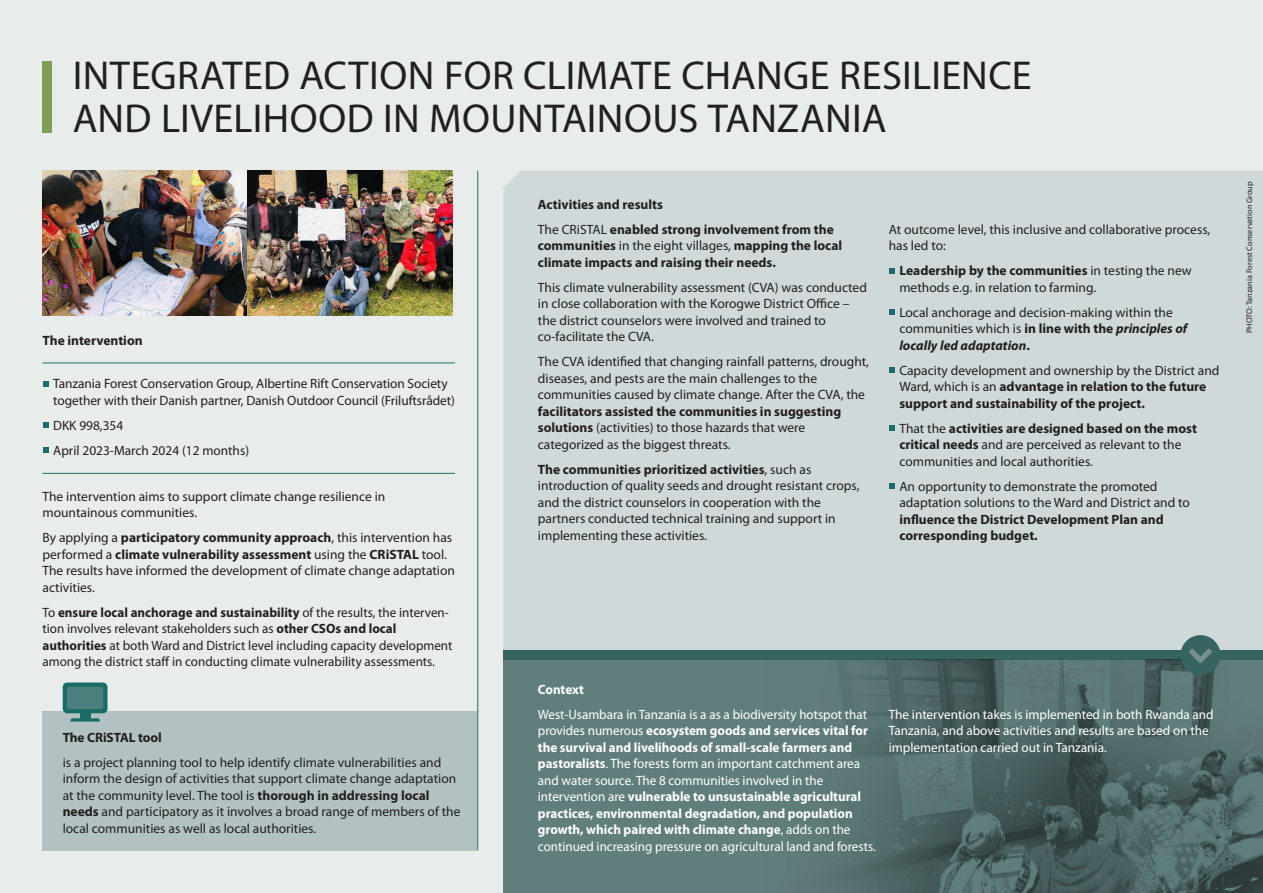
<style>
.page{position:relative;width:1263px;height:893px;background:#e8edec}
.page>*{position:absolute;margin:0;border:0;box-sizing:border-box;transform-origin:0 0}
.t1{font:40.5px/43.5px "Myriad Pro";letter-spacing:.01em;color:#231f20}
.t2{font:13.5px/16.5px "Myriad Pro";color:#231f20}
.t3{font:13.5px/16.5px "Myriad Pro";color:#fff}
.t4{font:700 13.5px/16.5px "Myriad Pro";color:#231f20}
.t5{font:700 13.5px "Myriad Pro";letter-spacing:-.005em;color:#fff}
.t6{font:8.25px "Myriad Pro";color:#231f20}
.s1{font-weight:700}
.s2{font-weight:400}
.s3{font-weight:700;font-style:italic}
</style>
<div class="page">
<div style="left:503px;top:171px;width:760px;height:479px;background:#cfd9d9"></div>
<div style="left:503px;top:660px;width:760px;height:233px;background:#607e7c"></div>
<div style="left:503px;top:650px;width:760px;height:10px;background:#376360"></div>
<hr style="left:477px;top:171px;width:1px;height:679px;background:#196c68">
<div style="left:43px;top:711px;width:434px;height:139px;background:#b2c2c2"></div>
<div style="left:43px;top:61px;width:9px;height:71px;background:#7d9f54"></div>
<img style="left:43px;top:171px;width:409px;height:144px">
<svg style="left:43px;top:381px;width:5px;height:6px"></svg>
<svg style="left:43px;top:422px;width:5px;height:6px"></svg>
<svg style="left:43px;top:447px;width:5px;height:6px"></svg>
<hr style="left:43px;top:362px;width:412px;height:1px;background:#196c68">
<hr style="left:43px;top:473px;width:412px;height:1px;background:#196c68">
<svg style="left:889px;top:268px;width:6px;height:6px"></svg>
<svg style="left:889px;top:309px;width:6px;height:6px"></svg>
<svg style="left:889px;top:367px;width:6px;height:6px"></svg>
<svg style="left:889px;top:425px;width:6px;height:6px"></svg>
<svg style="left:889px;top:483px;width:6px;height:6px"></svg>
<img style="left:832px;top:660px;width:431px;height:233px">
<div style="left:1180px;top:635px;width:40px;height:40px;background:#376360;border-radius:50%"></div>
<svg style="left:1189px;top:649px;width:23px;height:14px"></svg>
<div style="left:63px;top:682px;width:45px;height:31px;background:#196c68;border-radius:5px"></div>
<svg style="left:71px;top:718px;width:29px;height:4px"></svg>
<div style="left:80px;top:710px;width:10px;height:9px;background:#196c68"></div>
<div style="left:67px;top:687px;width:36px;height:22px;background:#4c807e;border-radius:2px"></div>
<h1 class="t1" style="left:73px;top:54px;width:960px">INTEGRATED ACTION FOR CLIMATE CHANGE RESILIENCE<br>AND LIVELIHOOD IN MOUNTAINOUS TANZANIA</h1>
<p class="t4" style="left:43px;top:332px;width:102px">The intervention</p>
<p class="t2" style="left:53px;top:376px;width:403px">Tanzania Forest Conservation Group, Albertine Rift Conservation Society together with their Danish partner, Danish Outdoor Council (Friluftsrådet)</p>
<p class="t2" style="left:53px;top:413px;width:197px;line-height:25px">DKK 998,354<br>April 2023-March 2024 (12 months)</p>
<p class="t2" style="left:43px;top:488px;width:344px">The intervention aims to support climate change resilience in mountainous communities.</p>
<p class="t2" style="left:43px;top:530px;width:414px">By applying a <span class="s1">participatory community approach</span>, this intervention has performed a <span class="s1">climate vulnerability assessment</span> using the <span class="s1">CRiSTAL</span> tool.<br>The results have informed the development of climate change adaptation activities.</p>
<p class="t2" style="left:43px;top:604px;width:411px">To <span class="s1">ensure local anchorage and sustainability</span> of the results, the interven&shy;tion involves relevant stakeholders such as <span class="s1">other CSOs and local authorities</span> at both Ward and District level including capacity development among the district staff in conducting climate vulnerability assessments.</p>
<p class="t4" style="left:63px;top:729px;width:101px">The CRiSTAL tool</p>
<p class="t2" style="left:63px;top:754px;width:399px">is a project planning tool to help identify climate vulnerabilities and inform the design of activities that support climate change adaptation at the community level. The tool is <span class="s1">thorough in addressing local needs</span> and participatory as it involves a broad range of members of the local communities as well as local authorities.</p>
<p class="t4" style="left:538px;top:192px;width:297px;line-height:25px">Activities and results<br><span class="s2">The CRiSTAL</span> enabled strong involvement from the</p>
<p class="t4" style="left:538px;top:238px;width:306px">communities <span class="s2">in the eight villages,</span> mapping the local climate impacts and raising their needs.</p>
<p class="t2" style="left:538px;top:279px;width:331px">This climate vulnerability assessment (CVA) was conducted in close collaboration with the Korogwe District Office – the district counselors were involved and trained to co-facilitate the CVA.</p>
<p class="t2" style="left:538px;top:354px;width:333px">The CVA identified that changing rainfall patterns, drought, diseases, and pests are the main challenges to the communities caused by climate change. After the CVA, the</p>
<p class="t2" style="left:538px;top:403px;width:305px"><span class="s1">facilitators assisted the communities in suggesting solutions</span> (activities) to those hazards that were categorized as the biggest threats.</p>
<p class="t2" style="left:538px;top:461px;width:323px"><span class="s1">The communities prioritized activities</span>, such as introduction of quality seeds and drought resistant crops, and the district counselors in cooperation with the partners conducted technical training and support in implementing these activities.</p>
<p class="t2" style="left:889px;top:221px;width:323px">At outcome level, this inclusive and collaborative process, has led to:</p>
<p class="t2" style="left:899px;top:263px;width:294px"><span class="s1">Leadership by the communities</span> in testing the new methods e.g. in relation to farming.</p>
<p class="t2" style="left:899px;top:304px;width:289px">Local anchorage and decision-making within the communities which is <span class="s1">in line with the</span> <span class="s3">principles of locally led adaptation</span><span class="s1">.</span></p>
<p class="t4" style="left:899px;top:362px;width:322px"><span class="s2">Capacity development and ownership by the District and<br>Ward, which is an</span> advantage in relation to the future support and sustainability of the project.</p>
<p class="t2" style="left:899px;top:420px;width:299px">That the <span class="s1">activities are designed based on the most critical needs</span> and are perceived as relevant to the communities and local authorities.</p>
<p class="t2" style="left:899px;top:478px;width:292px">An opportunity to demonstrate the promoted adaptation solutions to the Ward and District and to</p>
<p class="t4" style="left:899px;top:511px;width:266px">influence the District Development Plan and corresponding budget.</p>
<p class="t5" style="left:538px;top:681px;width:47px">Context</p>
<p class="t3" style="left:538px;top:706px;width:339px">West-Usambara in Tanzania is a as a biodiversity hotspot that provides numerous <span class="s1">ecosystem goods and services vital for the survival and livelihoods of small-scale farmers and pastoralists</span>. The forests form an important catchment area and water source. The 8 communities involved in the intervention are <span class="s1">vulnerable to unsustainable agricultural practices, environmental degradation, and population growth, which paired with climate change</span>, adds on the continued increasing pressure on agricultural land and forests.</p>
<p class="t3" style="left:889px;top:706px;width:326px">The intervention takes is implemented in both Rwanda and<br>Tanzania, and above activities and results are based on the implementation carried out in Tanzania.</p>
<p class="t6" style="left:1245px;top:333px;width:153px;rotate:-90deg">PHOTO: Tanzania Forest Conservation Group</p>
</div>
